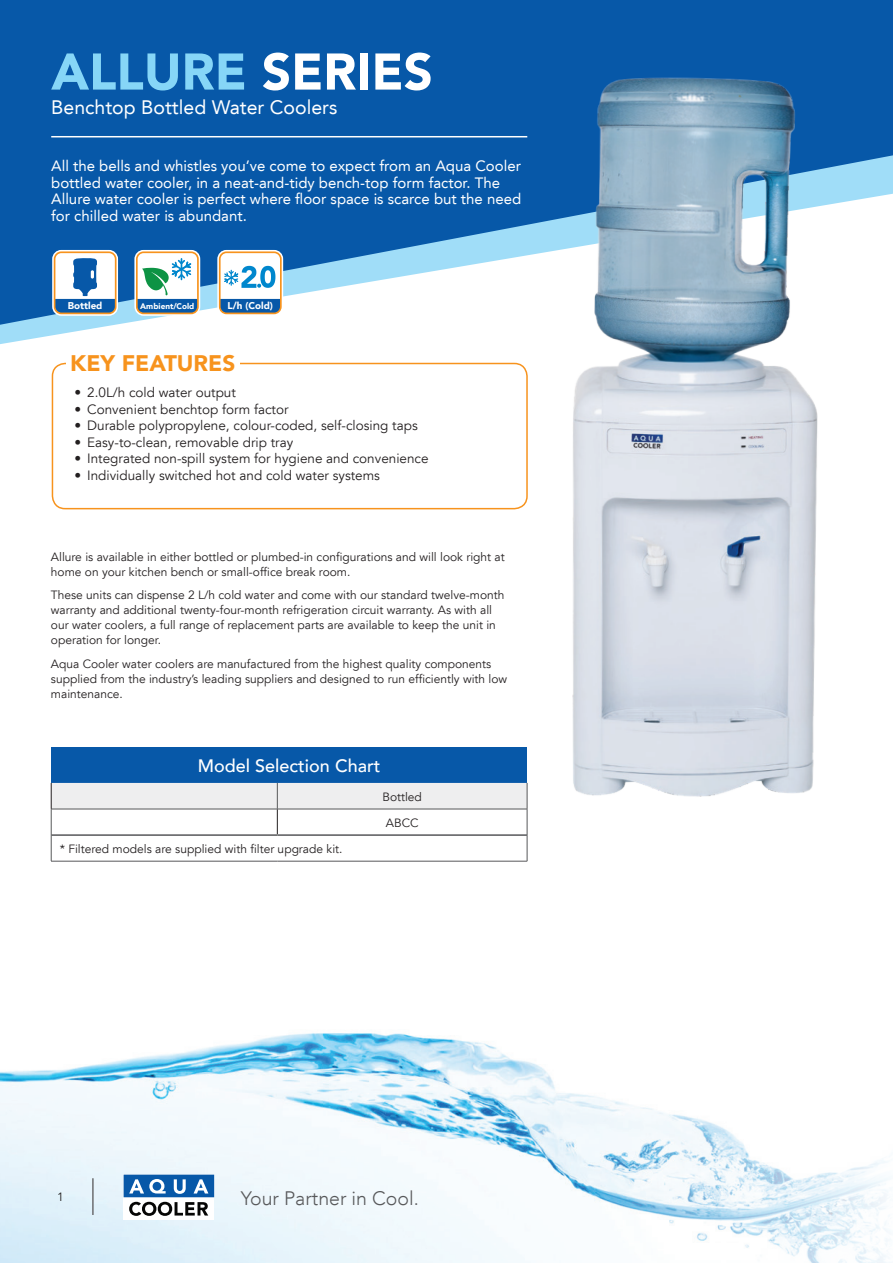
<style>
.page{position:relative;width:893px;height:1263px;background:#fff}
.page>*{position:absolute;margin:0;border:0;box-sizing:border-box;transform-origin:0 0}
.t1{font:900 51px "Avenir LT";color:#86d6f7}
.t2{font:900 22.5px "Avenir LT";color:#f7931d}
.t3{font:19.5px "Avenir LT";color:#fff}
.t4{font:300 19.5px "Avenir LT";color:#57585a}
.t5{font:500 18px "Avenir LT";color:#fff}
.t6{font:15px/16.5px "Avenir LT";color:#fff}
.t7{font:13.5px "Avenir LT";color:#231f20}
.t8{font:12px/15px "Avenir LT";color:#231f20}
.t9{font:900 9.75px "Avenir LT";color:#fff}
.t10{font:900 8.1px "Avenir LT";color:#fff}
.s1{color:#fff}
</style>
<div class="page">
<img style="left:0;top:1033px;width:888px;height:230px">
<hr style="left:92px;top:1178px;width:2px;height:37px;background:#6c6d70">
<div style="left:124px;top:1174px;width:90px;height:46px;background:#fff"></div>
<svg style="left:124px;top:1174px;width:90px;height:42px"></svg>
<svg style="left:0;top:0;width:893px;height:325px;background:#2d74b7"></svg>
<div style="left:47px;top:60px;width:484px;height:39px;background:#0758a8"></div>
<div style="left:51px;top:747px;width:476px;height:36px;background:#0758a8"></div>
<hr style="left:51px;top:861px;width:226px;height:1px;background:#57585a">
<hr style="left:277px;top:861px;width:250px;height:1px;background:#57585a">
<svg style="left:51px;top:783px;width:477px;height:78px"></svg>
<hr style="left:51px;top:834px;width:226px;height:2px;background:#57585a">
<hr style="left:277px;top:834px;width:250px;height:2px;background:#57585a">
<hr style="left:51px;top:136px;width:476px;height:1px;background:#fff">
<svg style="left:134px;top:249px;width:67px;height:67px"></svg>
<svg style="left:52px;top:249px;width:67px;height:67px"></svg>
<svg style="left:217px;top:249px;width:67px;height:67px"></svg>
<div style="left:52px;top:363px;width:476px;height:146px;border:2px solid #f7931d;border-radius:13px"></div>
<div style="left:66px;top:350px;width:174px;height:25px;background:#fff"></div>
<img style="left:528px;top:0;width:336px;height:797px">
<h1 class="t1" style="left:51px;top:41px;width:383px">ALLURE <span class="s1">SERIES</span></h1>
<h3 class="t3" style="left:51px;top:96px;width:288px">Benchtop Bottled Water Coolers</h3>
<p class="t6" style="left:51px;top:158px;width:472px">All the bells and whistles you’ve come to expect from an Aqua Cooler bottled water cooler, in a neat-and-tidy bench-top form factor. The Allure water cooler is perfect where floor space is scarce but the need for chilled water is abundant.</p>
<p class="t9" style="left:68px;top:300px;width:36px">Bottled</p>
<p class="t10" style="left:140px;top:301px;width:56px">Ambient/Cold</p>
<p class="t9" style="left:228px;top:300px;width:47px">L/h (Cold)</p>
<h2 class="t2" style="left:70px;top:350px;width:167px">KEY FEATURES</h2>
<p class="t7" style="left:74px;top:385px;width:163px">• 2.0L/h cold water output</p>
<p class="t7" style="left:74px;top:401px;width:216px">• Convenient benchtop form factor</p>
<p class="t7" style="left:74px;top:418px;width:345px">• Durable polypropylene, colour-coded, self-closing taps</p>
<p class="t7" style="left:74px;top:434px;width:220px">• Easy-to-clean, removable drip tray</p>
<p class="t7" style="left:74px;top:451px;width:356px">• Integrated non-spill system for hygiene and convenience</p>
<p class="t7" style="left:74px;top:467px;width:307px">• Individually switched hot and cold water systems</p>
<p class="t8" style="left:51px;top:549px;width:455px">Allure is available in either bottled or plumbed-in configurations and will look right at home on your kitchen bench or small-office break room.</p>
<p class="t8" style="left:51px;top:588px;width:455px">These units can dispense 2 L/h cold water and come with our standard twelve-month warranty and additional twenty-four-month refrigeration circuit warranty. As with all our water coolers, a full range of replacement parts are available to keep the unit in operation for longer.</p>
<p class="t8" style="left:51px;top:656px;width:458px">Aqua Cooler water coolers are manufactured from the highest quality components supplied from the industry’s leading suppliers and designed to run efficiently with low maintenance.</p>
<h3 class="t5" style="left:198px;top:755px;width:184px">Model Selection Chart</h3>
<p class="t8" style="left:60px;top:841px;width:284px">* Filtered models are supplied with filter upgrade kit.</p>
<p class="t8" style="left:382px;top:784px;width:41px;line-height:26.1px">Bottled<br>ABCC</p>
<p class="t8" style="left:57px;top:1190px;width:8px">1</p>
<h3 class="t4" style="left:241px;top:1186px;width:180px">Your Partner in Cool.</h3>
</div>
